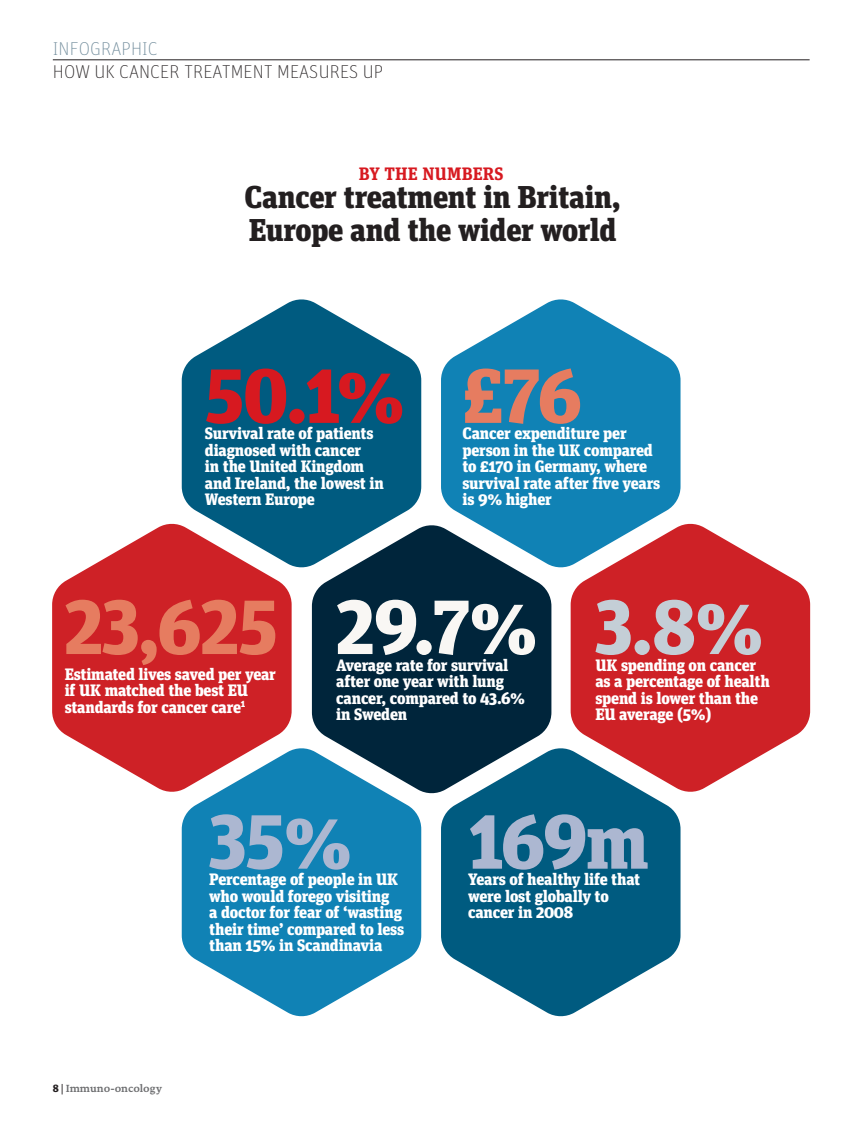
<style>
.page{position:relative;width:853px;height:1128px;background:#fff}
.page>*{position:absolute;margin:0;border:0;box-sizing:border-box;transform-origin:0 0}
.t1{font:900 76.5px "Unit Slab Pro";letter-spacing:-.015em;color:#e67c60}
.t2{font:900 76.5px "Unit Slab Pro";letter-spacing:-.03em;color:#acb7d1}
.t3{font:900 76.5px "Unit Slab Pro";color:#d71920}
.t4{font:900 76.5px "Unit Slab Pro";color:#f9f7f4}
.t5{font:900 76.5px "Unit Slab Pro";color:#c4ced6}
.t6{font:900 31.5px/33px "Unit Slab Pro";letter-spacing:-.015em;color:#231f20}
.t7{font:100 18.6px "Unit OT";letter-spacing:.005em;color:#231f20}
.t8{font:100 18.6px "Unit OT";letter-spacing:.005em;color:#6c8898}
.t9{font:700 18px "Unit Slab Pro";letter-spacing:.01em;color:#d71920}
.t10{font:900 16.5px/16.5px "Unit Slab Pro";letter-spacing:-.015em;color:#fff}
.t11{font:700 10.5px "DTL Documenta ST";color:#6d6e70}
.s1{font-family:"Unit Slab Pro";font-weight:900;color:#231f20}
.s2{font-weight:400;color:#231f20}
</style>
<div class="page">
<hr style="left:53px;top:60px;width:756px;height:1px;background:#231f20">
<svg style="left:570px;top:523px;width:239px;height:269px;background:#d54247"></svg>
<svg style="left:182px;top:748px;width:239px;height:268px;background:#3394bf"></svg>
<svg style="left:441px;top:299px;width:239px;height:269px;fill:#1082b5"></svg>
<svg style="left:52px;top:523px;width:239px;height:269px;fill:#ce2126"></svg>
<svg style="left:441px;top:747px;width:239px;height:269px;fill:#005b80"></svg>
<svg style="left:182px;top:299px;width:239px;height:269px;fill:#005b80"></svg>
<svg style="left:312px;top:524px;width:239px;height:270px;background:#23495e"></svg>
<p class="t8" style="left:53px;top:38px;width:106px">INFOGRAPHIC</p>
<p class="t7" style="left:53px;top:60px;width:331px">HOW UK CANCER TREATMENT MEASURES UP</p>
<p class="t9" style="left:359px;top:164px;width:146px">BY THE NUMBERS</p>
<h2 class="t6" style="left:244px;top:183px;width:377px">Cancer treatment in Britain,<br>Europe and the wider world</h2>
<h1 class="t3" style="left:205px;top:368px;width:202px">50.1%</h1>
<p class="t10" style="left:205px;top:426px;width:180px">Survival rate of patients diagnosed with cancer<br>in the United Kingdom and Ireland, the lowest in<br>Western Europe</p>
<h1 class="t1" style="left:462px;top:368px;width:121px">£76</h1>
<p class="t10" style="left:462px;top:426px;width:199px">Cancer expenditure per person in the UK compared to £170 in Germany, where survival rate after five years is 9% higher</p>
<h1 class="t1" style="left:65px;top:599px;width:214px">23,625</h1>
<p class="t10" style="left:65px;top:666px;width:213px">Estimated lives saved per year if UK matched the best EU standards for cancer care<sup>1</sup></p>
<h1 class="t4" style="left:336px;top:599px;width:203px">29.7%</h1>
<p class="t10" style="left:336px;top:657px;width:190px">Average rate for survival after one year with lung cancer, compared to 43.6% in Sweden</p>
<h1 class="t5" style="left:595px;top:599px;width:170px">3.8%</h1>
<p class="t10" style="left:595px;top:657px;width:176px">UK spending on cancer as a percentage of health spend is lower than the<br>EU average (5%)</p>
<h1 class="t2" style="left:209px;top:813px;width:145px">35%</h1>
<p class="t10" style="left:209px;top:872px;width:196px">Percentage of people in UK who would forego visiting<br>a doctor for fear of ‘wasting their time’ compared to less than 15% in Scandinavia</p>
<p class="t11" style="left:53px;top:1083px;width:111px"><span class="s1">8</span> <span class="s2">|</span> Immuno-oncology</p>
<h1 class="t2" style="left:468px;top:813px;width:182px">169m</h1>
<p class="t10" style="left:468px;top:872px;width:173px">Years of healthy life that were lost globally to cancer in 2008</p>
</div>
